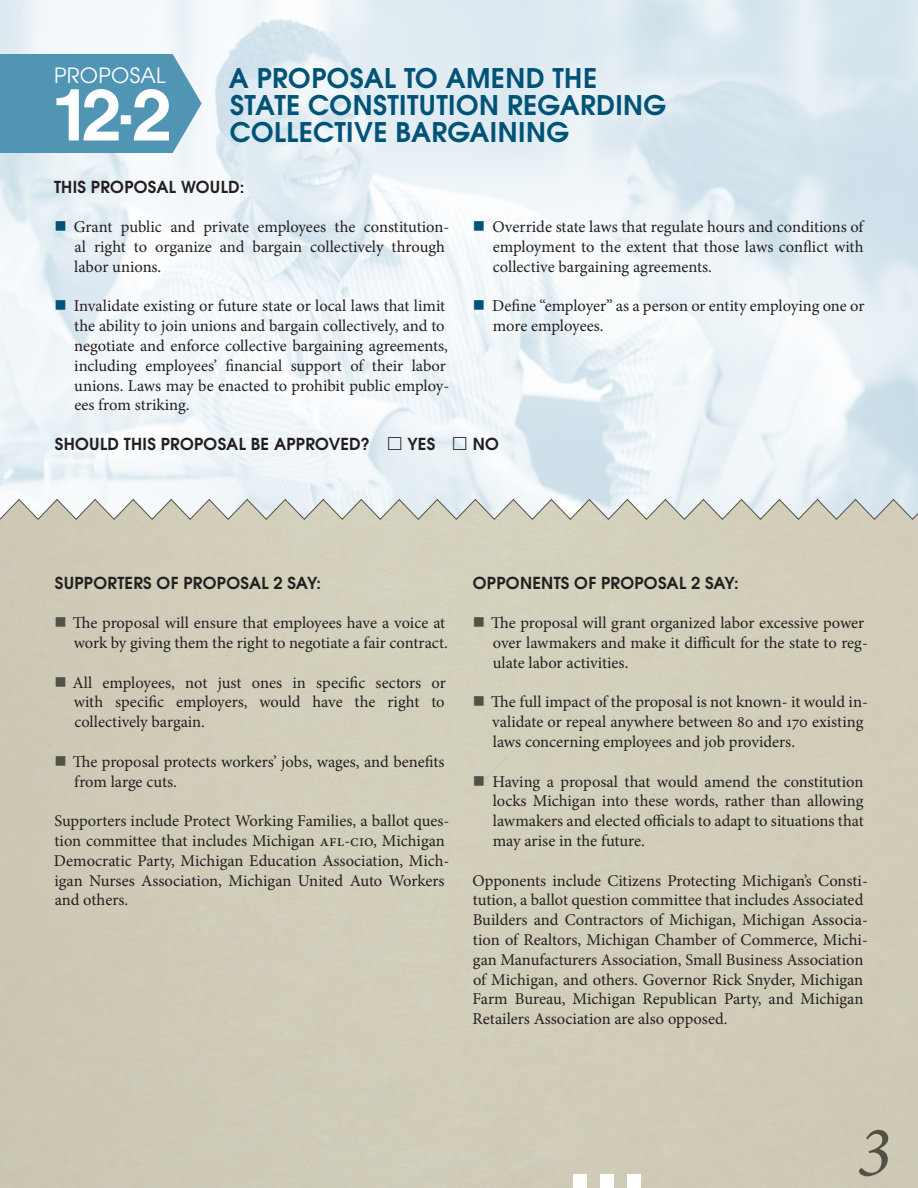
<style>
.page{position:relative;width:918px;height:1188px;background:#fff}
.page>*{position:absolute;margin:0;border:0;box-sizing:border-box;transform-origin:0 0}
.Proposal{font:72px "Coolvetica";color:#fff}
.t1{font:italic 72px "Minion Pro";color:#525145}
.Section{font:700 27px/27px "Te X Gyre Adventor";letter-spacing:.015em;color:#005377}
.Proposal-2{font:21px "Te X Gyre Adventor";letter-spacing:.015em;color:#fff}
.First{font:16.5px/19.8px "Minion Pro";color:#231f20}
.Support_Oppose{font:700 16.5px "Te X Gyre Adventor";letter-spacing:.015em;color:#231f20}
.Yes_No{font:700 16.5px "Te X Gyre Adventor";letter-spacing:.015em;color:#231f20}
.Subtitle{font:700 16.5px "Te X Gyre Adventor";letter-spacing:.015em;color:#231f20}
</style>
<div class="page">
<img style="left:0;top:0;width:918px;height:499px">
<svg style="left:0;top:54px;width:202px;height:99px;background:#5b9bb8"></svg>
<svg style="left:0;top:459px;width:1px;height:21px"></svg>
<svg style="left:0;top:499px;width:918px;height:21px"></svg>
<svg style="left:56px;top:617px;width:9px;height:10px"></svg>
<svg style="left:56px;top:677px;width:9px;height:9px"></svg>
<svg style="left:56px;top:756px;width:9px;height:10px"></svg>
<svg style="left:474px;top:617px;width:10px;height:10px"></svg>
<svg style="left:474px;top:697px;width:10px;height:9px"></svg>
<svg style="left:474px;top:776px;width:10px;height:9px"></svg>
<svg style="left:56px;top:221px;width:9px;height:10px"></svg>
<svg style="left:56px;top:301px;width:9px;height:9px"></svg>
<svg style="left:474px;top:221px;width:10px;height:10px"></svg>
<svg style="left:474px;top:301px;width:10px;height:9px"></svg>
<svg style="left:388px;top:437px;width:13px;height:13px"></svg>
<svg style="left:453px;top:437px;width:13px;height:13px"></svg>
<p class="Proposal-2" style="left:54px;top:59px;width:113px">PROPOSAL</p>
<p class="Proposal" style="left:54px;top:77px;width:117px">12-2</p>
<p class="Section" style="left:229px;top:61px;width:439px">A PROPOSAL TO AMEND THE<br>STATE CONSTITUTION REGARDING<br>COLLECTIVE BARGAINING</p>
<p class="Subtitle" style="left:54px;top:172px;width:192px">THIS PROPOSAL WOULD:</p>
<p class="First" style="left:74px;top:217px;width:377px">Grant public and private employees the constitution&shy;al right to organize and bargain collectively through labor unions.</p>
<p class="First" style="left:74px;top:296px;width:377px">Invalidate existing or future state or local laws that limit the ability to join unions and bargain collectively, and to negotiate and enforce collective bargaining agreements, including employees’ financial support of their labor unions. Laws may be enacted to prohibit public employ&shy;ees from striking.</p>
<p class="First" style="left:492px;top:217px;width:373px;text-align:justify">Override state laws that regulate hours and conditions of employment to the extent that those laws conflict with collective bargaining agreements.</p>
<p class="First" style="left:492px;top:296px;width:374px">Define “employer” as a person or entity employing one or more employees.</p>
<p class="Yes_No" style="left:55px;top:430px;width:317px">SHOULD THIS PROPOSAL BE APPROVED?</p>
<p class="Yes_No" style="left:407px;top:430px;width:29px">YES</p>
<p class="Yes_No" style="left:473px;top:430px;width:28px">NO</p>
<p class="Support_Oppose" style="left:55px;top:568px;width:268px">SUPPORTERS OF PROPOSAL 2 SAY:</p>
<p class="First" style="left:73px;top:613px;width:377px">The proposal will ensure that employees have a voice at work by giving them the right to negotiate a fair contract.</p>
<p class="First" style="left:72px;top:673px;width:375px;text-align:justify">All employees, not just ones in specific sectors or with specific employers, would have the right to collectively bargain.</p>
<p class="First" style="left:73px;top:752px;width:373px">The proposal protects workers’ jobs, wages, and benefits from large cuts.</p>
<p class="First" style="left:54px;top:811px;width:397px">Supporters include Protect Working Families, a ballot ques&shy;tion committee that includes Michigan AFL-CIO, Michigan Democratic Party, Michigan Education Association, Mich&shy;igan Nurses Association, Michigan United Auto Workers and others.</p>
<p class="Support_Oppose" style="left:473px;top:568px;width:267px">OPPONENTS OF PROPOSAL 2 SAY:</p>
<p class="First" style="left:491px;top:613px;width:378px">The proposal will grant organized labor excessive power over lawmakers and make it difficult for the state to reg&shy;ulate labor activities.</p>
<p class="First" style="left:491px;top:692px;width:378px">The full impact of the proposal is not known- it would in&shy;validate or repeal anywhere between 80 and 170 existing laws concerning employees and job providers.</p>
<p class="First" style="left:492px;top:772px;width:373px;text-align:justify">Having a proposal that would amend the constitution locks Michigan into these words, rather than allowing lawmakers and elected officials to adapt to situations that may arise in the future.</p>
<p class="First" style="left:473px;top:871px;width:397px">Opponents include Citizens Protecting Michigan’s Consti&shy;tution, a ballot question committee that includes Associated Builders and Contractors of Michigan, Michigan Associa&shy;tion of Realtors, Michigan Chamber of Commerce, Michi&shy;gan Manufacturers Association, Small Business Association of Michigan, and others. Governor Rick Snyder, Michigan Farm Bureau, Michigan Republican Party, and Michigan Retailers Association are also opposed.</p>
<p class="t1" style="left:858px;top:1103px;width:35px">3</p>
</div>
